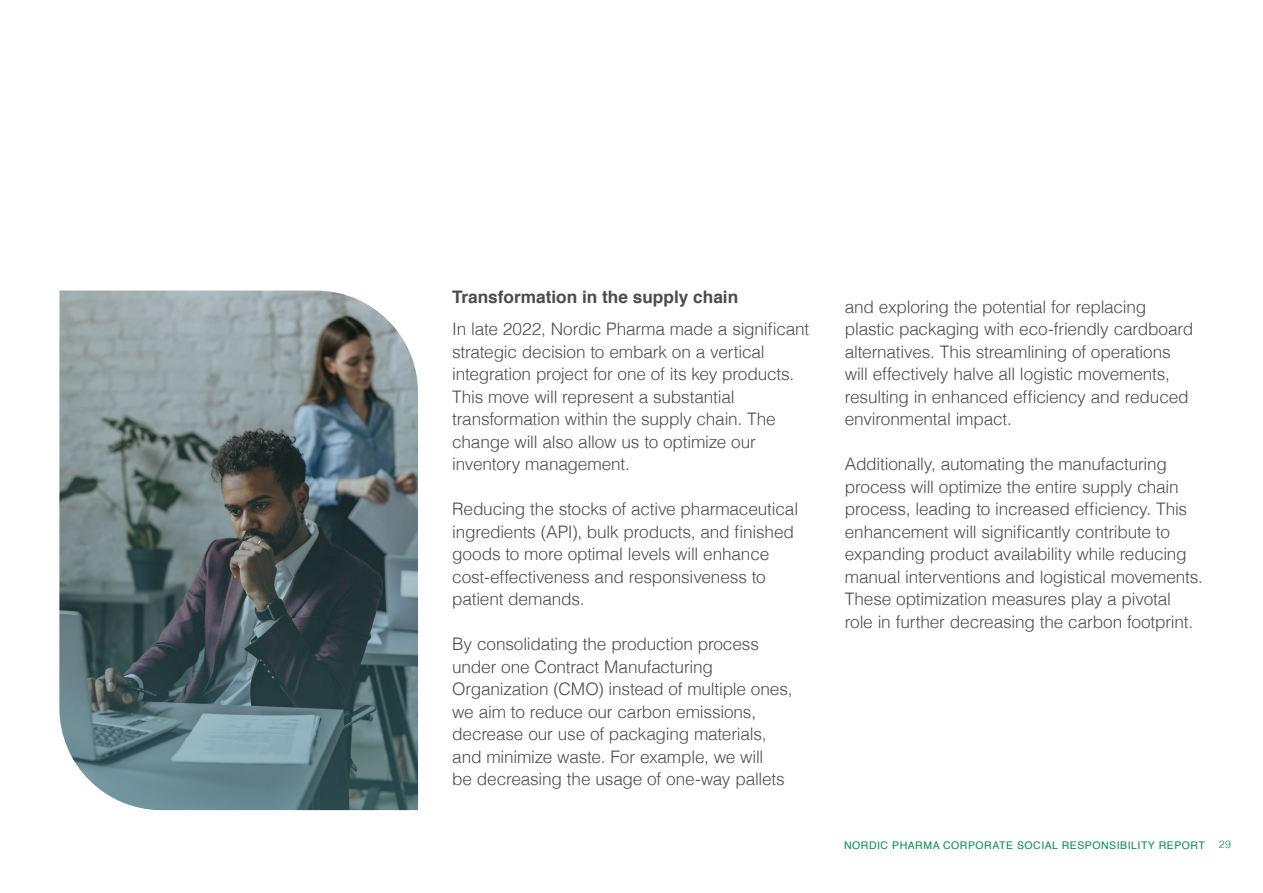
<style>
.page{position:relative;width:1263px;height:893px;background:#fff}
.page>*{position:absolute;margin:0;border:0;box-sizing:border-box;transform-origin:0 0}
.Body_Regular_11_5_POS{font:300 17.25px/22.5px "Helvetica";letter-spacing:-.01em;color:#4c4c4c}
.Subhead{font:700 17.25px "Helvetica";color:#4c4c4c}
.t1{font:10.5px "Helvetica";letter-spacing:.05em;color:#008b4d}
.t2{font:300 10.5px "Helvetica";color:#008b4d}
</style>
<div class="page">
<svg style="left:59px;top:291px;width:359px;height:519px;background:#68787c"></svg>
<p class="Subhead" style="left:452px;top:283px;width:288px">Transformation in the supply chain</p>
<p class="Body_Regular_11_5_POS" style="left:452px;top:316px;width:359px">In late 2022, Nordic Pharma made a significant strategic decision to embark on a vertical integration project for one of its key products.<br>This move will represent a substantial transformation within the supply chain. The change will also allow us to optimize our inventory management.</p>
<p class="Body_Regular_11_5_POS" style="left:452px;top:496px;width:347px">Reducing the stocks of active pharmaceutical ingredients (API), bulk products, and finished goods to more optimal levels will enhance cost-effectiveness and responsiveness to patient demands.</p>
<p class="Body_Regular_11_5_POS" style="left:452px;top:631px;width:342px">By consolidating the production process under one Contract Manufacturing Organization (CMO) instead of multiple ones, we aim to reduce our carbon emissions, decrease our use of packaging materials, and minimize waste. For example, we will<br>be decreasing the usage of one-way pallets</p>
<p class="Body_Regular_11_5_POS" style="left:845px;top:294px;width:350px">and exploring the potential for replacing plastic packaging with eco-friendly cardboard alternatives. This streamlining of operations will effectively halve all logistic movements, resulting in enhanced efficiency and reduced environmental impact.</p>
<p class="Body_Regular_11_5_POS" style="left:845px;top:451px;width:360px">Additionally, automating the manufacturing process will optimize the entire supply chain process, leading to increased efficiency. This enhancement will significantly contribute to expanding product availability while reducing manual interventions and logistical movements.<br>These optimization measures play a pivotal role in further decreasing the carbon footprint.</p>
<p class="t1" style="left:844px;top:837px;width:362px">NORDIC PHARMA CORPORATE SOCIAL RESPONSIBILITY REPORT</p>
<p class="t2" style="left:1219px;top:835px;width:14px">29</p>
</div>
